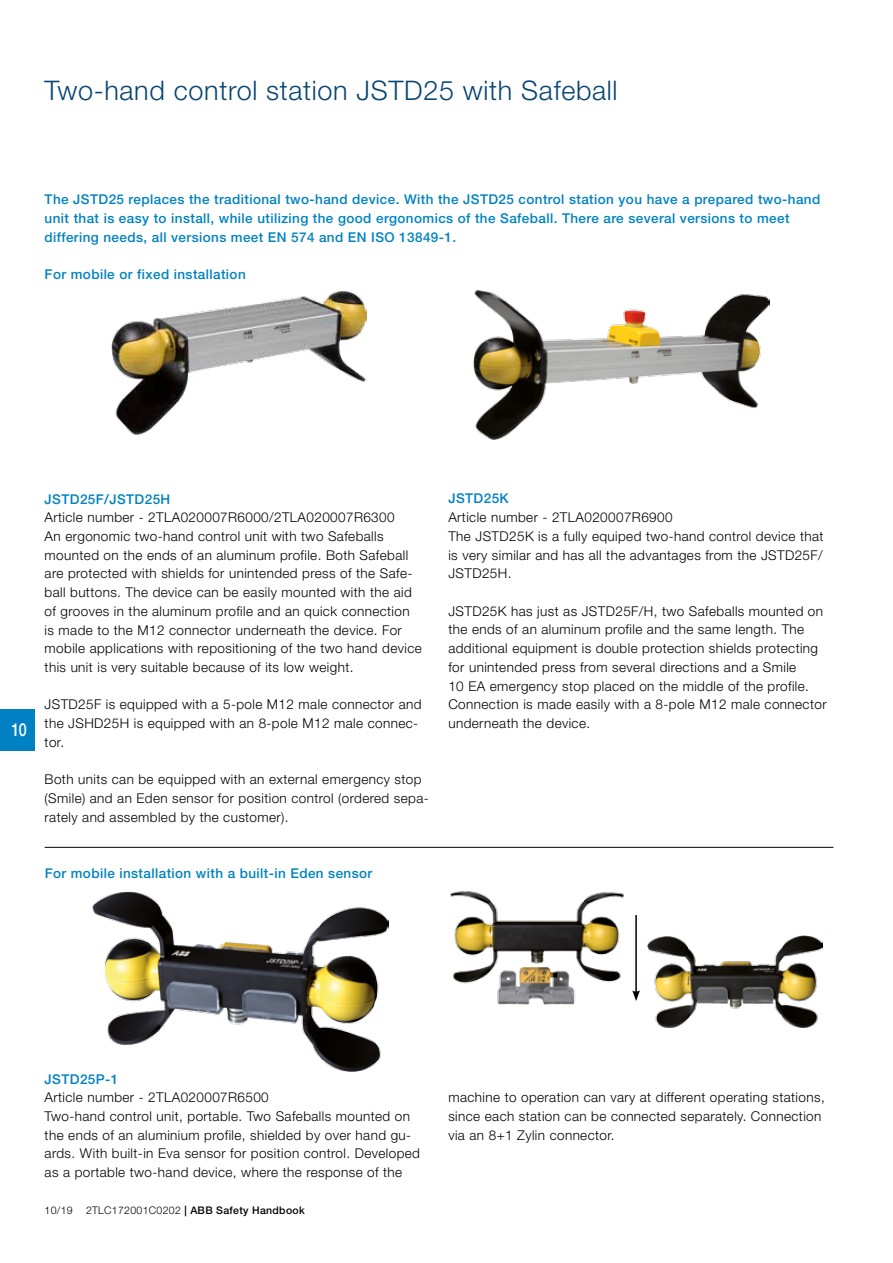
<style>
.page{position:relative;width:893px;height:1263px;background:#fff}
.page>*{position:absolute;margin:0;border:0;box-sizing:border-box;transform-origin:0 0}
.t1{font:300 27px "Helvetica Neue LT Std";letter-spacing:.025em;color:#084671}
.t2{font:500 18px "Helvetica Neue LT Std";color:#fff;scale:.8 1}
.t3{font:300 13.5px/18.8px "Helvetica Neue LT Std";letter-spacing:.03em;color:#000}
.t4{font:500 13.5px/18.8px "Helvetica Neue LT Std";letter-spacing:.03em;color:#0082c0}
.t5{font:500 10.5px "Helvetica Neue LT Std";letter-spacing:.03em;color:#000}
.t6{font:300 10.5px "Helvetica Neue LT Std";color:#000}
.s1{font-weight:300}
</style>
<div class="page">
<div style="left:0;top:709px;width:35px;height:41px;background:#0081c3"></div>
<img style="left:112px;top:291px;width:254px;height:143px">
<img style="left:474px;top:290px;width:295px;height:150px">
<img style="left:92px;top:891px;width:296px;height:180px">
<img style="left:450px;top:891px;width:174px;height:114px">
<img style="left:647px;top:936px;width:175px;height:91px">
<hr style="left:635px;top:915px;width:2px;height:78px;background:#000">
<svg style="left:632px;top:990px;width:8px;height:11px"></svg>
<hr style="left:45px;top:847px;width:788px;height:1px;background:#000">
<h1 class="t1" style="left:45px;top:74px;width:574px">Two‑hand control station JSTD25 with Safeball</h1>
<p class="t4" style="left:45px;top:190px;width:777px">The JSTD25 replaces the traditional two‑hand device. With the JSTD25 control station you have a prepared two‑hand unit that is easy to install, while utilizing the good ergonomics of the Safeball. There are several versions to meet differing needs, all versions meet EN 574 and EN ISO 13849-1.</p>
<p class="t4" style="left:45px;top:265px;width:203px">For mobile or fixed installation</p>
<h2 class="t2" style="left:12px;top:719px;width:20px">10</h2>
<p class="t4" style="left:45px;top:489px;width:127px">JSTD25F/JSTD25H</p>
<p class="t3" style="left:45px;top:508px;width:379px">Article number - 2TLA020007R6000/2TLA020007R6300<br>An ergonomic two‑hand control unit with two Safeballs mounted on the ends of an aluminum profile. Both Safeball are protected with shields for unintended press of the Safe&shy;ball buttons. The device can be easily mounted with the aid of grooves in the aluminum profile and an quick connection is made to the M12 connector underneath the device. For mobile applications with repositioning of the two hand device this unit is very suitable because of its low weight.</p>
<p class="t3" style="left:45px;top:695px;width:378px">JSTD25F is equipped with a 5-pole M12 male connector and the JSHD25H is equipped with an 8-pole M12 male connec&shy;tor.</p>
<p class="t3" style="left:45px;top:770px;width:386px">Both units can be equipped with an external emergency stop (Smile) and an Eden sensor for position control (ordered sepa&shy;rately and assembled by the customer).</p>
<p class="t4" style="left:45px;top:863px;width:329px">For mobile installation with a built-in Eden sensor</p>
<p class="t4" style="left:448px;top:489px;width:62px">JSTD25K</p>
<p class="t3" style="left:448px;top:508px;width:377px">Article number - 2TLA020007R6900<br>The JSTD25K is a fully equiped two-hand control device that is very similar and has all the advantages from the JSTD25F/ JSTD25H.</p>
<p class="t3" style="left:448px;top:601px;width:380px">JSTD25K has just as JSTD25F/H, two Safeballs mounted on the ends of an aluminum profile and the same length. The additional equipment is double protection shields protecting for unintended press from several directions and a Smile<br>10 EA emergency stop placed on the middle of the profile.<br>Connection is made easily with a 8-pole M12 male connector underneath the device.</p>
<p class="t4" style="left:45px;top:1069px;width:75px">JSTD25P-1</p>
<p class="t3" style="left:45px;top:1088px;width:377px">Article number - 2TLA020007R6500<br>Two‑hand control unit, portable. Two Safeballs mounted on the ends of an aluminium profile, shielded by over hand gu&shy;ards. With built-in Eva sensor for position control. Developed as a portable two‑hand device, where the response of the</p>
<p class="t6" style="left:45px;top:1204px;width:30px">10/19</p>
<p class="t5" style="left:86px;top:1204px;width:220px"><span class="s1">2TLC172001C0202</span> | ABB Safety Handbook</p>
<p class="t3" style="left:448px;top:1088px;width:378px">machine to operation can vary at different operating stations, since each station can be connected separately. Connection via an 8+1 Zylin connector.</p>
</div>
